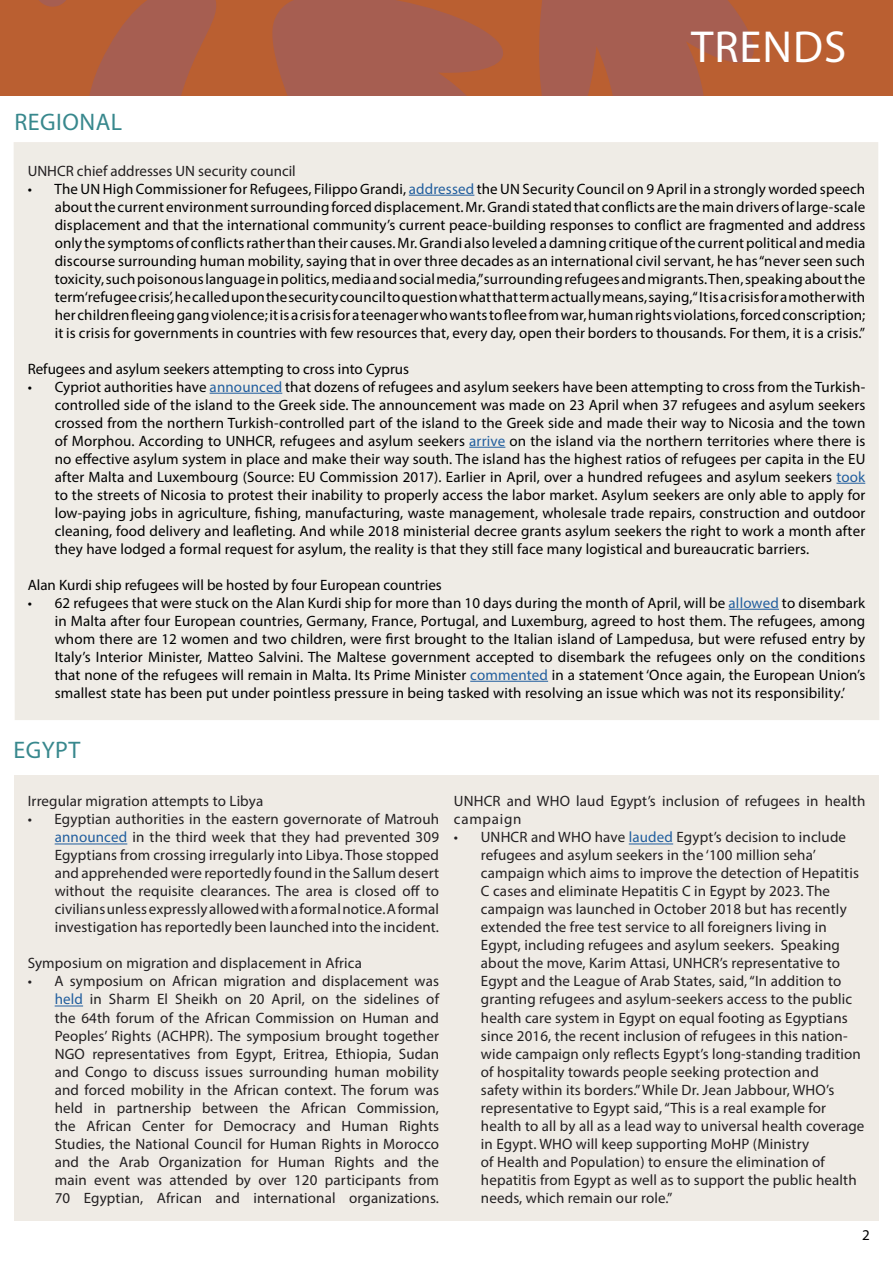
<style>
.page{position:relative;width:893px;height:1263px;background:#fff}
.page>*{position:absolute;margin:0;border:0;box-sizing:border-box;transform-origin:0 0}
.t1{font:45px "Myriad Pro";letter-spacing:.02em;color:#fff}
.t2{font:24px "Myriad Pro";letter-spacing:.02em;color:#38888d}
.t3{font:15px/18px "Myriad Pro";letter-spacing:.01em;color:#000;text-align:justify}
.t4{font:15px/18px "Myriad Pro";letter-spacing:.01em;color:#221f21;text-align:justify}
.s1{color:#215e9e}
</style>
<div class="page">
<div style="left:14px;top:142px;width:865px;height:578px;background:#efece6"></div>
<div style="left:0;top:0;width:893px;height:96px;background:#ba5f31"></div>
<svg style="left:272px;top:0;width:482px;height:96px"></svg>
<svg style="left:39px;top:0;width:177px;height:96px"></svg>
<hr style="left:409px;top:195px;width:65px;height:1px;background:#215e9e">
<hr style="left:210px;top:393px;width:72px;height:1px;background:#215e9e">
<hr style="left:469px;top:447px;width:36px;height:1px;background:#215e9e">
<svg style="left:836px;top:483px;width:29px;height:1px"></svg>
<hr style="left:729px;top:609px;width:50px;height:1px;background:#215e9e">
<hr style="left:470px;top:681px;width:78px;height:1px;background:#215e9e">
<div style="left:14px;top:775px;width:865px;height:445px;background:#efebe5"></div>
<hr style="left:55px;top:843px;width:72px;height:1px;background:#215e9e">
<svg style="left:55px;top:1005px;width:28px;height:1px"></svg>
<hr style="left:629px;top:843px;width:44px;height:1px;background:#215e9e">
<h1 class="t1" style="left:691px;top:19px;width:156px">TRENDS</h1>
<h2 class="t2" style="left:14px;top:107px;width:109px">REGIONAL</h2>
<p class="t4" style="left:28px;top:161px;width:270px">UNHCR chief addresses UN security council</p>
<p class="t3" style="left:55px;top:179px;width:812px;text-indent:-27px">• The UN High Commissioner for Refugees, Filippo Grandi, <span class="s1">addressed</span> the UN Security Council on 9 April in a strongly worded speech about the current environment surrounding forced displacement. Mr. Grandi stated that conflicts are the main drivers of large-scale displacement and that the international community’s current peace-building responses to conflict are fragmented and address only the symptoms of conflicts rather than their causes. Mr. Grandi also leveled a damning critique of the current political and media discourse surrounding human mobility, saying that in over three decades as an international civil servant, he has “never seen such toxicity, such poisonous language in politics, media and social media,” surrounding refugees and migrants. Then, speaking about the term ‘refugee crisis’, he called upon the security council to question what that term actually means, saying, “ It is a crisis for a mother with her children fleeing gang violence; it is a crisis for a teenager who wants to flee from war, human rights violations, forced conscription; it is crisis for governments in countries with few resources that, every day, open their borders to thousands. For them, it is a crisis.”</p>
<p class="t3" style="left:28px;top:359px;width:383px">Refugees and asylum seekers attempting to cross into Cyprus</p>
<p class="t3" style="left:55px;top:377px;width:812px;text-indent:-27px">• Cypriot authorities have <span class="s1">announced</span> that dozens of refugees and asylum seekers have been attempting to cross from the Turkish&shy;controlled side of the island to the Greek side. The announcement was made on 23 April when 37 refugees and asylum seekers crossed from the northern Turkish-controlled part of the island to the Greek side and made their way to Nicosia and the town of Morphou. According to UNHCR, refugees and asylum seekers <span class="s1">arrive</span> on the island via the northern territories where there is no effective asylum system in place and make their way south. The island has the highest ratios of refugees per capita in the EU after Malta and Luxembourg (Source: EU Commission 2017). Earlier in April, over a hundred refugees and asylum seekers <span class="s1">took </span>to the streets of Nicosia to protest their inability to properly access the labor market. Asylum seekers are only able to apply for low-paying jobs in agriculture, fishing, manufacturing, waste management, wholesale trade repairs, construction and outdoor cleaning, food delivery and leafleting. And while 2018 ministerial decree grants asylum seekers the right to work a month after they have lodged a formal request for asylum, the reality is that they still face many logistical and bureaucratic barriers.</p>
<p class="t3" style="left:28px;top:575px;width:416px">Alan Kurdi ship refugees will be hosted by four European countries</p>
<p class="t3" style="left:55px;top:593px;width:812px;text-indent:-27px">• 62 refugees that were stuck on the Alan Kurdi ship for more than 10 days during the month of April, will be <span class="s1">allowed</span> to disembark in Malta after four European countries, Germany, France, Portugal, and Luxemburg, agreed to host them. The refugees, among whom there are 12 women and two children, were first brought to the Italian island of Lampedusa, but were refused entry by Italy’s Interior Minister, Matteo Salvini. The Maltese government accepted to disembark the refugees only on the conditions that none of the refugees will remain in Malta. Its Prime Minister <span class="s1">commented</span> in a statement ‘Once again, the European Union’s smallest state has been put under pointless pressure in being tasked with resolving an issue which was not its responsibility.’</p>
<h2 class="t2" style="left:14px;top:735px;width:68px">EGYPT</h2>
<p class="t4" style="left:28px;top:792px;width:237px">Irregular migration attempts to Libya</p>
<p class="t4" style="left:55px;top:810px;width:386px;text-indent:-27px">• Egyptian authorities in the eastern governorate of Matrouh <span class="s1">announced</span> in the third week that they had prevented 309<br>Egyptians from crossing irregularly into Libya. Those stopped and apprehended were reportedly found in the Sallum desert without the requisite clearances. The area is closed off to civilians unless expressly allowed with a formal notice. A formal investigation has reportedly been launched into the incident.</p>
<p class="t4" style="left:28px;top:954px;width:336px">Symposium on migration and displacement in Africa</p>
<p class="t4" style="left:55px;top:972px;width:386px;text-indent:-27px">• A symposium on African migration and displacement was <span class="s1">held</span> in Sharm El Sheikh on 20 April, on the sidelines of the 64th forum of the African Commission on Human and Peoples’ Rights (ACHPR). The symposium brought together NGO representatives from Egypt, Eritrea, Ethiopia, Sudan and Congo to discuss issues surrounding human mobility and forced mobility in the African context. The forum was held in partnership between the African Commission, the African Center for Democracy and Human Rights Studies, the National Council for Human Rights in Morocco and the Arab Organization for Human Rights and the main event was attended by over 120 participants from 70 Egyptian, African and international organizations.</p>
<p class="t4" style="left:454px;top:792px;width:413px">UNHCR and WHO laud Egypt’s inclusion of refugees in health campaign</p>
<p class="t4" style="left:481px;top:828px;width:385px;text-align:left;text-indent:-27px">• UNHCR and WHO have <span class="s1">lauded</span> Egypt’s decision to include refugees and asylum seekers in the ‘100 million seha’ campaign which aims to improve the detection of Hepatitis C cases and eliminate Hepatitis C in Egypt by 2023. The campaign was launched in October 2018 but has recently extended the free test service to all foreigners living in Egypt, including refugees and asylum seekers. Speaking about the move, Karim Attasi, UNHCR’s representative to Egypt and the League of Arab States, said, “In addition to granting refugees and asylum-seekers access to the public health care system in Egypt on equal footing as Egyptians since 2016, the recent inclusion of refugees in this nation&shy;wide campaign only reflects Egypt’s long-standing tradition of hospitality towards people seeking protection and<br>safety within its borders.” While Dr. Jean Jabbour, WHO’s representative to Egypt said, “This is a real example for health to all by all as a lead way to universal health coverage in Egypt. WHO will keep supporting MoHP (Ministry<br>of Health and Population) to ensure the elimination of hepatitis from Egypt as well as to support the public health needs, which remain our role.”</p>
<p class="t3" style="left:862px;top:1225px;width:9px">2</p>
</div>
